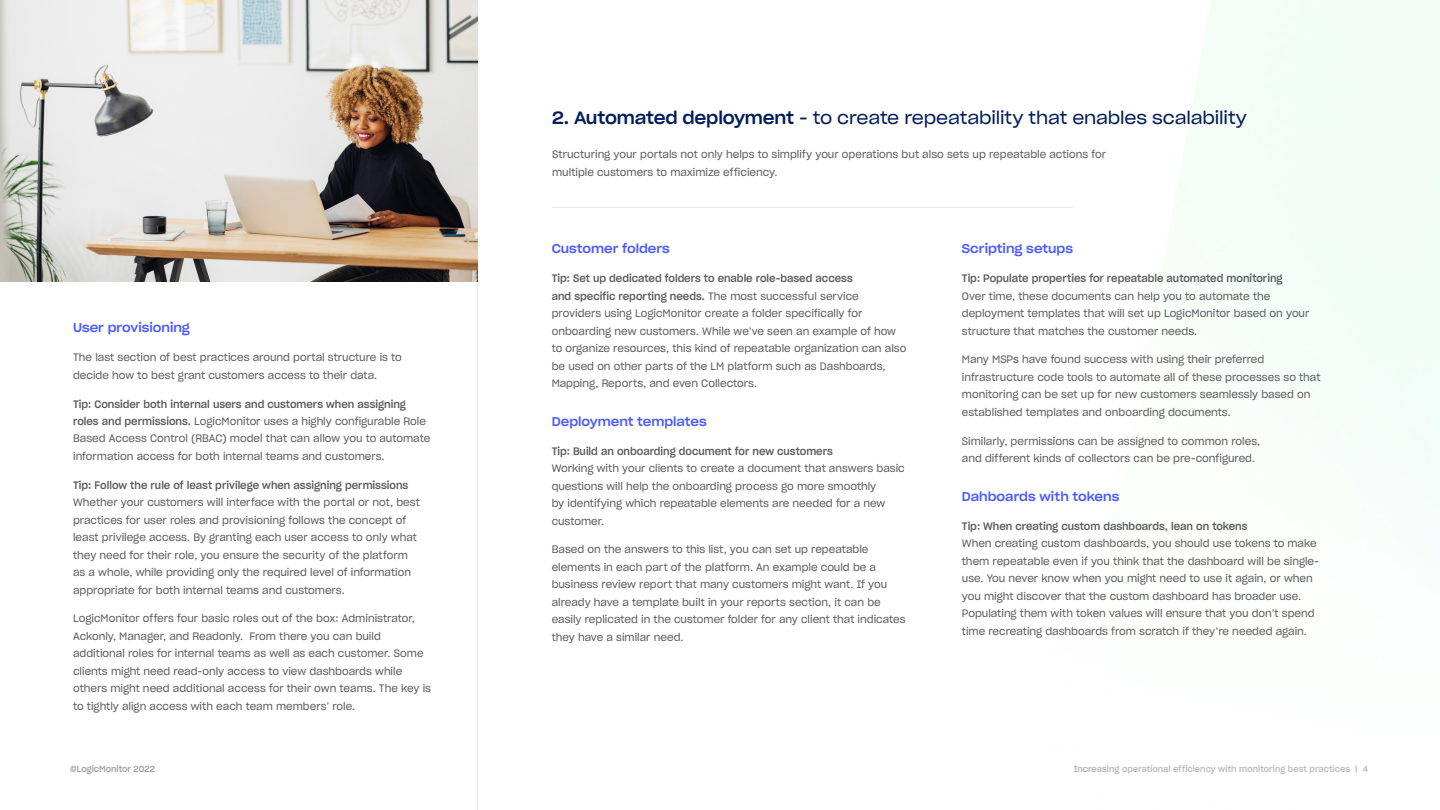
<style>
.page{position:relative;width:1440px;height:810px;background:#fff}
.page>*{position:absolute;margin:0;border:0;box-sizing:border-box;transform-origin:0 0}
.t1{font:17.5px "Sharp Grotesk Book 21";letter-spacing:-.01em;color:#031c5b}
.t2{font:12.5px "Sharp Grotesk Medium 21";color:#485aff}
.t3{font:10.62px/17.5px "Sharp Grotesk Book 19";color:#58595b}
.t4{font:10.62px/17.5px "Sharp Grotesk Medium 19";color:#58595b}
.t5{font:8.75px "Sharp Grotesk Medium 19";color:#9d9fa2}
.s1{font-family:"Sharp Grotesk Medium 21"}
.s2{font-family:"Sharp Grotesk Medium 19"}
.s3{font-family:"Sharp Grotesk Book 19"}
</style>
<div class="page">
<hr style="left:552px;top:207px;width:521px;height:1px;background:#031c5c">
<hr style="left:477px;top:86px;width:1px;height:724px;background:#031c5c">
<img style="left:0;top:0;width:477px;height:281px">
<h1 class="t1" style="left:552px;top:104px;width:696px"><span class="s1">2. Automated deployment</span> - to create repeatability that enables scalability</h1>
<p class="t2" style="left:73px;top:317px;width:118px">User provisioning</p>
<p class="t3" style="left:73px;top:348px;width:330px">The last section of best practices around portal structure is to decide how to best grant customers access to their data.</p>
<p class="t4" style="left:73px;top:395px;width:334px">Tip: Consider both internal users and customers when assigning</p>
<p class="t3" style="left:73px;top:412px;width:359px"><span class="s2">roles and permissions.</span> LogicMonitor uses a highly configurable Role<br>Based Access Control (RBAC) model that can allow you to automate information access for both internal teams and customers.</p>
<p class="t4" style="left:73px;top:476px;width:337px">Tip: Follow the rule of least privilege when assigning permissions</p>
<p class="t3" style="left:73px;top:493px;width:348px">Whether your customers will interface with the portal or not, best practices for user roles and provisioning follows the concept of least privilege access. By granting each user access to only what they need for their role, you ensure the security of the platform as a whole, while providing only the required level of information appropriate for both internal teams and customers.</p>
<p class="t3" style="left:73px;top:610px;width:359px">LogicMonitor offers four basic roles out of the box: Administrator, Ackonly, Manager, and Readonly. From there you can build additional roles for internal teams as well as each customer. Some clients might need read-only access to view dashboards while others might need additional access for their own teams. The key is to tightly align access with each team members’ role.</p>
<p class="t3" style="left:552px;top:145px;width:555px">Structuring your portals not only helps to simplify your operations but also sets up repeatable actions for multiple customers to maximize efficiency.</p>
<p class="t2" style="left:552px;top:238px;width:120px">Customer folders</p>
<p class="t4" style="left:552px;top:269px;width:309px">Tip: Set up dedicated folders to enable role-based access and specific reporting needs. <span class="s3">The most successful service</span></p>
<p class="t3" style="left:552px;top:304px;width:356px">providers using LogicMonitor create a folder specifically for onboarding new customers. While we’ve seen an example of how to organize resources, this kind of repeatable organization can also be used on other parts of the LM platform such as Dashboards, Mapping, Reports, and even Collectors.</p>
<p class="t2" style="left:552px;top:411px;width:157px">Deployment templates</p>
<p class="t4" style="left:552px;top:442px;width:283px">Tip: Build an onboarding document for new customers</p>
<p class="t3" style="left:552px;top:459px;width:355px">Working with your clients to create a document that answers basic questions will help the onboarding process go more smoothly<br>by identifying which repeatable elements are needed for a new customer.</p>
<p class="t3" style="left:552px;top:541px;width:356px">Based on the answers to this list, you can set up repeatable elements in each part of the platform. An example could be a business review report that many customers might want. If you already have a template built in your reports section, it can be easily replicated in the customer folder for any client that indicates they have a similar need.</p>
<p class="t2" style="left:962px;top:238px;width:113px">Scripting setups</p>
<p class="t4" style="left:962px;top:269px;width:322px">Tip: Populate properties for repeatable automated monitoring</p>
<p class="t3" style="left:962px;top:287px;width:349px">Over time, these documents can help you to automate the deployment templates that will set up LogicMonitor based on your structure that matches the customer needs.</p>
<p class="t3" style="left:962px;top:351px;width:360px">Many MSPs have found success with using their preferred infrastructure code tools to automate all of these processes so that monitoring can be set up for new customers seamlessly based on established templates and onboarding documents.</p>
<p class="t3" style="left:962px;top:432px;width:300px">Similarly, permissions can be assigned to common roles, and different kinds of collectors can be pre-configured.</p>
<p class="t2" style="left:962px;top:486px;width:159px">Dahboards with tokens</p>
<p class="t4" style="left:962px;top:517px;width:287px">Tip: When creating custom dashboards, lean on tokens</p>
<p class="t3" style="left:962px;top:534px;width:359px">When creating custom dashboards, you should use tokens to make them repeatable even if you think that the dashboard will be single&shy;use. You never know when you might need to use it again, or when you might discover that the custom dashboard has broader use.<br>Populating them with token values will ensure that you don’t spend time recreating dashboards from scratch if they’re needed again.</p>
<p class="t5" style="left:70px;top:762px;width:86px">©LogicMonitor 2022</p>
<p class="t5" style="left:1074px;top:762px;width:296px">Increasing operational efficiency with monitoring best practices | 4</p>
</div>
